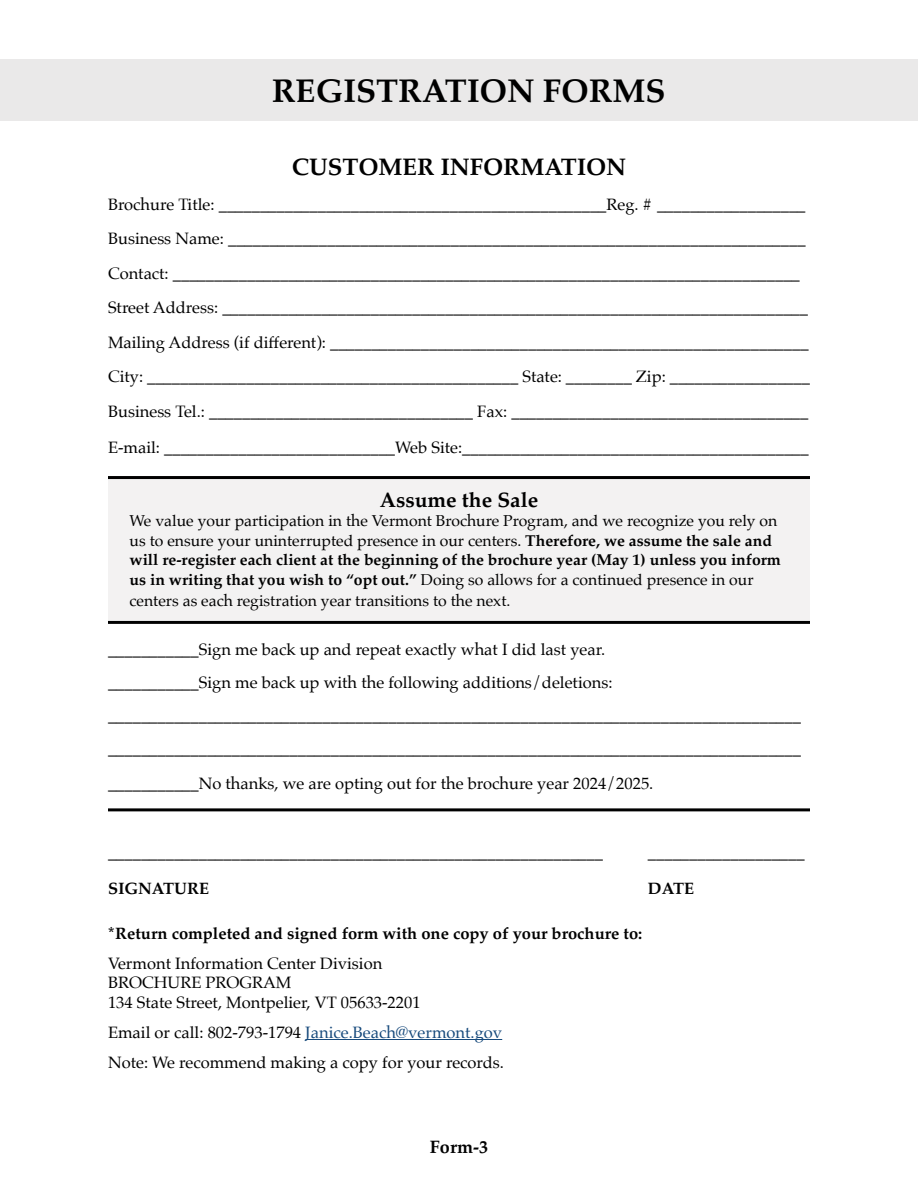
<style>
.page{position:relative;width:918px;height:1188px;background:#fff}
.page>*{position:absolute;margin:0;border:0;box-sizing:border-box;transform-origin:0 0}
.t1{font:700 33px "Palatino";color:#000}
.t2{font:700 24px "Palatino";color:#000}
.t3{font:700 21px "Palatino";color:#000}
.t4{font:700 18px "Palatino";color:#000}
.t5{font:16.5px/34.5px "Palatino";color:#000}
.t6{font:700 16.5px "Palatino";color:#000}
.t7{font:16.5px/19.5px "Palatino";color:#000}
.t8{font:15.75px/19.5px "Palatino";color:#000}
.s1{font-weight:700}
.s2{font-style:inherit}
.s3{color:#174a7c}
</style>
<div class="page">
<div style="left:108px;top:479px;width:702px;height:140px;background:#f3f2f2"></div>
<hr style="left:108px;top:621px;width:702px;height:3px;background:#000">
<hr style="left:108px;top:476px;width:702px;height:3px;background:#000">
<hr style="left:108px;top:808px;width:702px;height:3px;background:#000">
<hr style="left:305px;top:1039px;width:197px;height:1px;background:#174a7c">
<div style="left:0;top:59px;width:918px;height:61px;background:#eae9e9"></div>
<h1 class="t1" style="left:272px;top:63px;width:395px">REGISTRATION FORMS</h1>
<h2 class="t2" style="left:292px;top:147px;width:336px">CUSTOMER INFORMATION</h2>
<p class="t5" style="left:108px;top:187px;width:704px">Brochure Title: _______________________________________________Reg. # __________________ Business Name: ______________________________________________________________________ Contact: ____________________________________________________________________________ Street Address: _______________________________________________________________________ Mailing Address (if different): __________________________________________________________ City: _____________________________________________ State: ________ Zip: _________________ Business Tel.: ________________________________ Fax: ____________________________________</p>
<p class="t5" style="left:108px;top:430px;width:702px">E-mail: ____________________________Web Site:__________________________________________</p>
<p class="t3" style="left:380px;top:482px;width:160px">Assume the Sale</p>
<p class="t8" style="left:130px;top:511px;width:653px">We value your participation in the Vermont Brochure Program, and we recognize you rely on us to ensure your uninterrupted presence in our centers. <span class="s1">Therefore, we assume the sale and will re-register each client at the beginning of the brochure year (May 1) unless you inform us in writing that you wish to “opt out.”</span> Doing so allows for a continued presence in our</p>
<p class="t8" style="left:130px;top:591px;width:382px">centers as each registration year transitions to the next.</p>
<p class="t5" style="left:108px;top:633px;width:694px;line-height:33px">___________Sign me back up and repeat exactly what I did last year.<br>___________Sign me back up with the following additions/deletions: ____________________________________________________________________________________ ____________________________________________________________________________________</p>
<p class="t5" style="left:108px;top:766px;width:547px">___________No thanks, we are opting out for the brochure year 2024/2025.</p>
<p class="t5" style="left:108px;top:835px;width:496px">____________________________________________________________</p>
<p class="t5" style="left:648px;top:835px;width:158px">___________________</p>
<p class="t6" style="left:108px;top:874px;width:103px">SIGNATURE</p>
<p class="t6" style="left:648px;top:874px;width:48px">DATE</p>
<p class="t6" style="left:108px;top:919px;width:536px">*Return completed and signed form with one copy of your brochure to:</p>
<p class="t5" style="left:108px;top:946px;width:276px">Vermont Information Center Division</p>
<p class="t7" style="left:108px;top:973px;width:314px">BROCHURE PROGRAM<br><span class="s2">134 State Street, Montpelier,</span> VT 05633-2201</p>
<p class="t5" style="left:108px;top:1017px;width:398px;line-height:30px">Email or call: 802-793-1794 <span class="s3">Janice.Beach@vermont.gov<br></span>Note: We recommend making a copy for your records.</p>
<p class="t4" style="left:430px;top:1132px;width:60px">Form-3</p>
</div>
